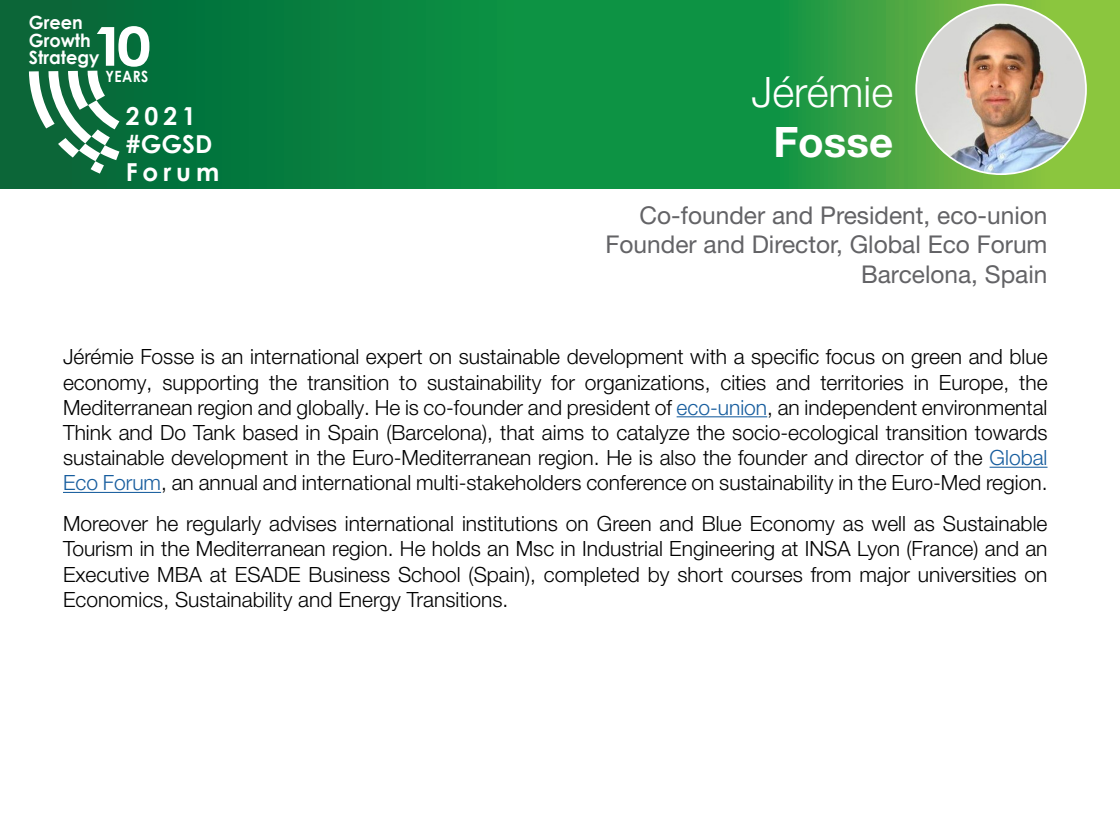
<style>
.page{position:relative;width:1120px;height:840px;background:#fff}
.page>*{position:absolute;margin:0;border:0;box-sizing:border-box;transform-origin:0 0}
.t1{font:700 53.9px "Century Gothic";color:#fff;scale:1.14 1}
.t2{font:300 42px "Helvetica Neue LT Pro";color:#fff}
.t3{font:700 42px "Helvetica Neue LT Pro";color:#fff}
.t4{font:700 24.85px/28px "Century Gothic";letter-spacing:.2em;color:#fff}
.t5{font:24.5px "Helvetica Neue LT Std";color:#636366}
.t6{font:300 21px/25.2px "Helvetica Neue LT Pro";color:#000;text-align:justify}
.t7{font:700 18.2px/17.7px "Century Gothic";color:#fff}
.t8{font:700 15.58px "Century Gothic";letter-spacing:.03em;color:#fff;scale:.89 1}
.s1{color:#175d9e}
</style>
<div class="page">
<svg style="left:0;top:0;width:1120px;height:189px;background:#198d40"></svg>
<svg style="left:29px;top:71px;width:90px;height:103px"></svg>
<img style="left:916px;top:5px;width:170px;height:169px;border-radius:85px">
<hr style="left:677px;top:416px;width:90px;height:1px;background:#175d9e">
<hr style="left:990px;top:467px;width:58px;height:1px;background:#175d9e">
<hr style="left:63px;top:492px;width:98px;height:1px;background:#175d9e">
<p class="t7" style="left:29px;top:13px;width:72px">Green<br>Growth<br>Strategy</p>
<p class="t1" style="left:92px;top:5px;width:54px">10</p>
<p class="t8" style="left:106px;top:64px;width:50px">YEARS</p>
<p class="t4" style="left:126px;top:101px;width:95px">2021 #GGSD<br>Forum</p>
<p class="t2" style="left:752px;top:66px;width:143px">Jérémie</p>
<p class="t3" style="left:773px;top:116px;width:121px">Fosse</p>
<p class="t5" style="left:640px;top:201px;width:409px">Co-founder and President, eco-union</p>
<p class="t5" style="left:606px;top:230px;width:444px">Founder and Director, Global Eco Forum</p>
<p class="t5" style="left:861px;top:259px;width:188px">Barcelona, Spain</p>
<p class="t6" style="left:63px;top:344px;width:986px">Jérémie Fosse is an international expert on sustainable development with a specific focus on green and blue economy, supporting the transition to sustainability for organizations, cities and territories in Europe, the Mediterranean region and globally. He is co-founder and president of <span class="s1">eco-union</span>, an independent environmental Think and Do Tank based in Spain (Barcelona), that aims to catalyze the socio-ecological transition towards sustainable development in the Euro-Mediterranean region. He is also the founder and director of the <span class="s1">Global Eco Forum</span>, an annual and international multi-stakeholders conference on sustainability in the Euro-Med region.</p>
<p class="t6" style="left:63px;top:511px;width:986px">Moreover he regularly advises international institutions on Green and Blue Economy as well as Sustainable Tourism in the Mediterranean region. He holds an Msc in Industrial Engineering at INSA Lyon (France) and an Executive MBA at ESADE Business School (Spain), completed by short courses from major universities on Economics, Sustainability and Energy Transitions.</p>
</div>
